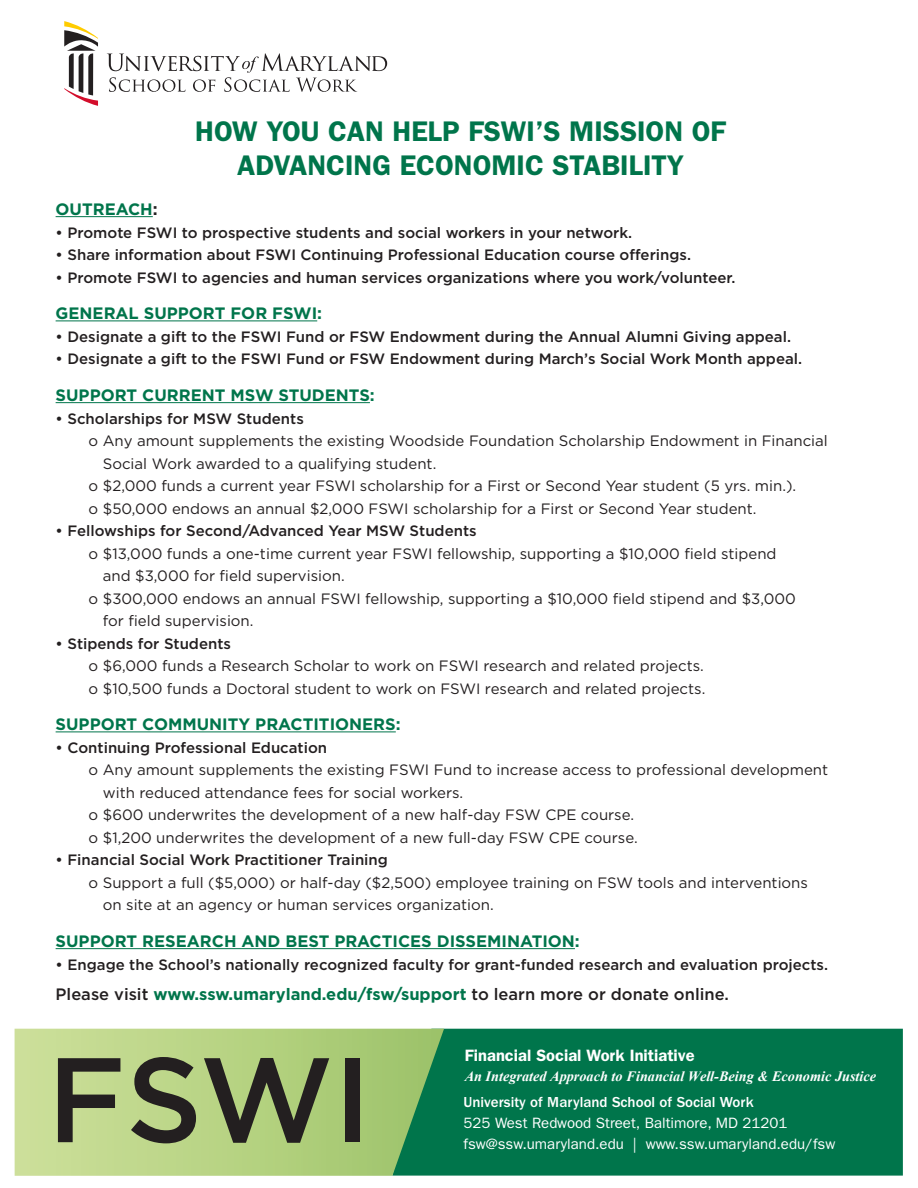
<style>
.page{position:relative;width:918px;height:1188px;background:#fff}
.page>*{position:absolute;margin:0;border:0;box-sizing:border-box;transform-origin:0 0}
.t1{font:500 120px "Gotham";color:#231f20}
.t2{font:600 28.5px/34.2px "ITC Franklin Gothic Std";color:#00754b;text-align:center}
.t3{font:700 16.5px "Gotham";color:#00754b}
.t4{font:500 16.5px "Gotham";color:#231f20}
.t5{font:600 16.5px "ITC Franklin Gothic Std";color:#fff}
.t6{font:15px/22.5px "Gotham";color:#231f20}
.t7{font:500 15px "Gotham";color:#231f20}
.t8{font:15px/21px "ITC Franklin Gothic Std";color:#fff}
.t9{font:italic 700 14.25px "Times New Roman";color:#fff}
.s1{color:#231f20}
.s2{font-weight:700;color:#00754b}
.s3{font-weight:500}
</style>
<div class="page">
<div style="left:444px;top:1029px;width:459px;height:147px;background:#00754b"></div>
<svg style="left:15px;top:1029px;width:429px;height:147px;background:#accd80"></svg>
<svg style="left:107px;top:53px;width:280px;height:39px"></svg>
<svg style="left:64px;top:21px;width:34px;height:85px"></svg>
<hr style="left:56px;top:216px;width:97px;height:1px;background:#00754b">
<hr style="left:56px;top:320px;width:261px;height:1px;background:#00754b">
<hr style="left:56px;top:402px;width:314px;height:1px;background:#00754b">
<hr style="left:56px;top:731px;width:340px;height:1px;background:#00754b">
<hr style="left:56px;top:948px;width:519px;height:1px;background:#00754b">
<p class="t2" style="left:195px;top:114px;width:532px">HOW YOU CAN HELP FSWI’S MISSION OF<br>ADVANCING ECONOMIC STABILITY</p>
<p class="t3" style="left:56px;top:198px;width:104px">OUTREACH<span class="s1">:</span></p>
<p class="t7" style="left:56px;top:222px;width:578px">• Promote FSWI to prospective students and social workers in your network.</p>
<p class="t7" style="left:56px;top:245px;width:637px">• Share information about FSWI Continuing Professional Education course offerings.</p>
<p class="t7" style="left:56px;top:267px;width:681px">• Promote FSWI to agencies and human services organizations where you work/volunteer.</p>
<p class="t3" style="left:56px;top:302px;width:268px">GENERAL SUPPORT FOR FSWI:</p>
<p class="t7" style="left:56px;top:327px;width:737px">• Designate a gift to the FSWI Fund or FSW Endowment during the Annual Alumni Giving appeal.</p>
<p class="t7" style="left:56px;top:349px;width:748px">• Designate a gift to the FSWI Fund or FSW Endowment during March’s Social Work Month appeal.</p>
<p class="t3" style="left:56px;top:384px;width:321px">SUPPORT CURRENT MSW STUDENTS:</p>
<p class="t7" style="left:56px;top:408px;width:250px">• Scholarships for MSW Students</p>
<p class="t6" style="left:103px;top:429px;width:727px;text-indent:-14px">o Any amount supplements the existing Woodside Foundation Scholarship Endowment in Financial<br>Social Work awarded to a qualifying student.</p>
<p class="t6" style="left:89px;top:474px;width:709px">o $2,000 funds a current year FSWI scholarship for a First or Second Year student (5 yrs. min.).</p>
<p class="t6" style="left:89px;top:497px;width:669px">o $50,000 endows an annual $2,000 FSWI scholarship for a First or Second Year student.</p>
<p class="t7" style="left:56px;top:521px;width:423px">• Fellowships for Second/Advanced Year MSW Students</p>
<p class="t6" style="left:103px;top:542px;width:675px;text-indent:-14px">o $13,000 funds a one-time current year FSWI fellowship, supporting a $10,000 field stipend and $3,000 for field supervision.</p>
<p class="t6" style="left:103px;top:587px;width:695px;text-indent:-14px">o $300,000 endows an annual FSWI fellowship, supporting a $10,000 field stipend and $3,000 for field supervision.</p>
<p class="t7" style="left:56px;top:633px;width:177px">• Stipends for Students</p>
<p class="t6" style="left:89px;top:654px;width:617px">o $6,000 funds a Research Scholar to work on FSWI research and related projects.</p>
<p class="t6" style="left:89px;top:677px;width:618px">o $10,500 funds a Doctoral student to work on FSWI research and related projects.</p>
<p class="t3" style="left:56px;top:713px;width:347px">SUPPORT COMMUNITY PRACTITIONERS:</p>
<p class="t7" style="left:56px;top:738px;width:273px">• Continuing Professional Education</p>
<p class="t6" style="left:103px;top:758px;width:727px;text-indent:-14px">o Any amount supplements the existing FSWI Fund to increase access to professional development with reduced attendance fees for social workers.</p>
<p class="t6" style="left:89px;top:803px;width:547px">o $600 underwrites the development of a new half-day FSW CPE course.</p>
<p class="t6" style="left:89px;top:826px;width:551px">o $1,200 underwrites the development of a new full-day FSW CPE course.</p>
<p class="t7" style="left:56px;top:850px;width:334px">• Financial Social Work Practitioner Training</p>
<p class="t6" style="left:103px;top:871px;width:707px;text-indent:-14px">o Support a full ($5,000) or half-day ($2,500) employee training on FSW tools and interventions on site at an agency or human services organization.</p>
<p class="t3" style="left:56px;top:930px;width:526px">SUPPORT RESEARCH AND BEST PRACTICES DISSEMINATION:</p>
<p class="t7" style="left:56px;top:954px;width:774px">• Engage the School’s nationally recognized faculty for grant-funded research and evaluation projects.</p>
<p class="t4" style="left:56px;top:983px;width:675px">Please visit <span class="s2">www.ssw.umaryland.edu/fsw/support</span> to learn more or donate online.</p>
<p class="t1" style="left:47px;top:1021px;width:326px">FSWI</p>
<p class="t5" style="left:465px;top:1046px;width:232px">Financial Social Work Initiative</p>
<p class="t9" style="left:465px;top:1067px;width:413px">An Integrated Approach to Financial Well-Being &amp; Economic Justice</p>
<p class="t8" style="left:464px;top:1091px;width:373px"><span class="s3">University of Maryland School of Social Work<br></span>525 West Redwood Street, Baltimore, MD 21201 fsw@ssw.umaryland.edu | www.ssw.umaryland.edu/fsw</p>
</div>
